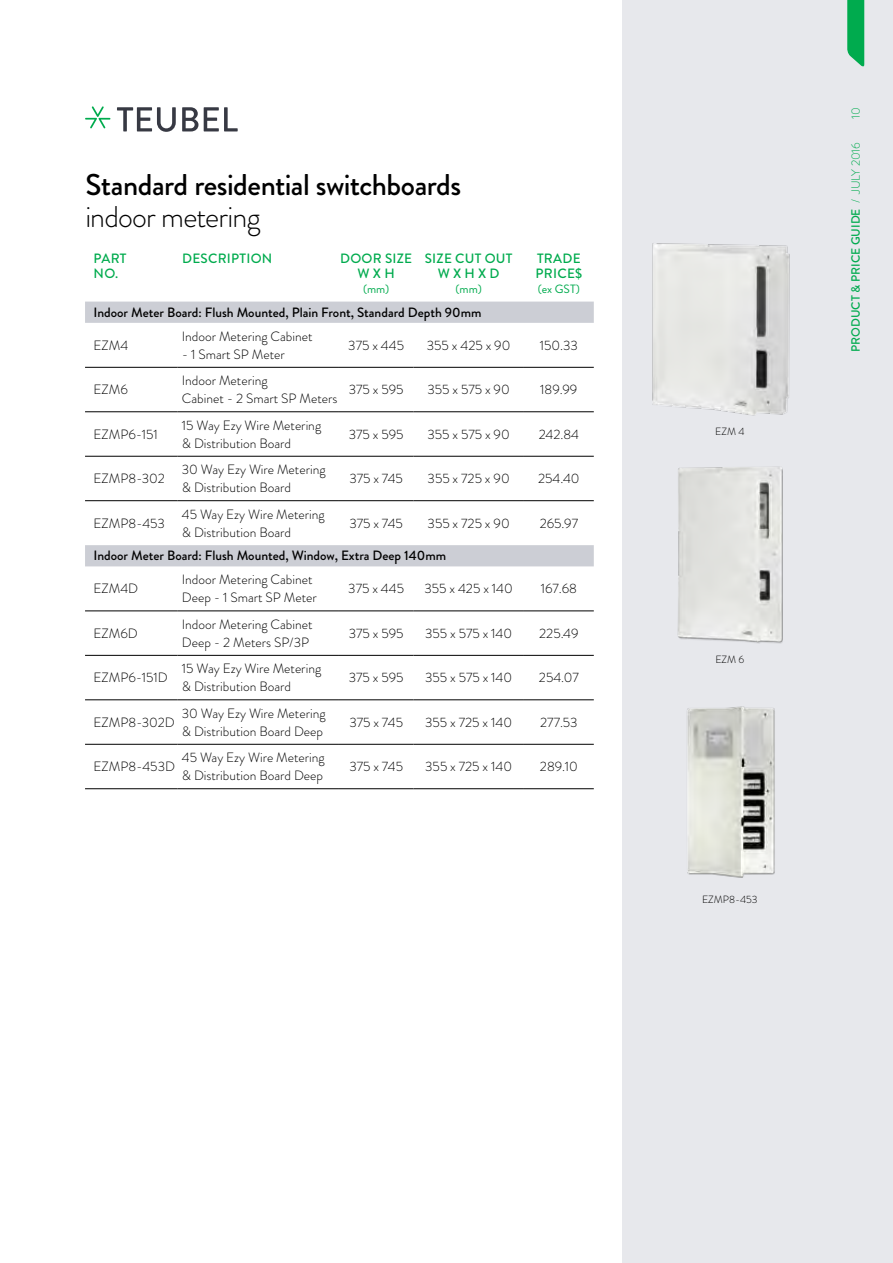
<style>
.page{position:relative;width:893px;height:1263px;background:#fff}
.page>*{position:absolute;margin:0;border:0;box-sizing:border-box;transform-origin:0 0}
.t1{font:500 30px "Brandon Grotesque";letter-spacing:-.015em;color:#000}
.t2{font:300 30px "Brandon Grotesque";letter-spacing:-.025em;color:#000}
.t3{font:300 13.5px/18px "Brandon Grotesque";color:#000}
.t4{font:500 13.5px "Brandon Grotesque";color:#000}
.t5{font:500 13.5px/15px "Brandon Grotesque";letter-spacing:.02em;color:#00ab4e}
.t6{font:500 12px "Brandon Grotesque";color:#00ab4e}
.t7{font:12px "Brandon Grotesque";color:#00ab4e}
.t8{font:300 12px "Brandon Grotesque";color:#00ab4e}
.t9{font:300 10.5px "Brandon Grotesque";color:#000}
.s1{font-weight:300}
</style>
<div class="page">
<div style="left:623px;top:0;width:270px;height:1263px;background:#e7e8ec"></div>
<svg style="left:847px;top:0;width:17px;height:67px"></svg>
<svg style="left:85px;top:302px;width:509px;height:264px"></svg>
<hr style="left:85px;top:367px;width:93px;height:1px;background:#000">
<hr style="left:178px;top:367px;width:161px;height:1px;background:#000">
<hr style="left:339px;top:367px;width:74px;height:1px;background:#000">
<hr style="left:413px;top:367px;width:111px;height:1px;background:#000">
<hr style="left:524px;top:367px;width:70px;height:1px;background:#000">
<hr style="left:85px;top:411px;width:93px;height:1px;background:#000">
<hr style="left:178px;top:411px;width:161px;height:1px;background:#000">
<hr style="left:339px;top:411px;width:74px;height:1px;background:#000">
<hr style="left:413px;top:411px;width:111px;height:1px;background:#000">
<hr style="left:524px;top:411px;width:70px;height:1px;background:#000">
<hr style="left:85px;top:456px;width:93px;height:1px;background:#000">
<hr style="left:178px;top:456px;width:161px;height:1px;background:#000">
<hr style="left:339px;top:456px;width:74px;height:1px;background:#000">
<hr style="left:413px;top:456px;width:111px;height:1px;background:#000">
<hr style="left:524px;top:456px;width:70px;height:1px;background:#000">
<hr style="left:85px;top:500px;width:93px;height:1px;background:#000">
<hr style="left:178px;top:500px;width:161px;height:1px;background:#000">
<hr style="left:339px;top:500px;width:74px;height:1px;background:#000">
<hr style="left:413px;top:500px;width:111px;height:1px;background:#000">
<hr style="left:524px;top:500px;width:70px;height:1px;background:#000">
<hr style="left:85px;top:611px;width:93px;height:1px;background:#000">
<hr style="left:178px;top:611px;width:161px;height:1px;background:#000">
<hr style="left:339px;top:611px;width:74px;height:1px;background:#000">
<hr style="left:413px;top:611px;width:111px;height:1px;background:#000">
<hr style="left:524px;top:611px;width:70px;height:1px;background:#000">
<hr style="left:85px;top:655px;width:93px;height:1px;background:#000">
<hr style="left:178px;top:655px;width:161px;height:1px;background:#000">
<hr style="left:339px;top:655px;width:74px;height:1px;background:#000">
<hr style="left:413px;top:655px;width:111px;height:1px;background:#000">
<hr style="left:524px;top:655px;width:70px;height:1px;background:#000">
<hr style="left:85px;top:699px;width:93px;height:1px;background:#000">
<hr style="left:178px;top:699px;width:161px;height:1px;background:#000">
<hr style="left:339px;top:699px;width:74px;height:1px;background:#000">
<hr style="left:413px;top:699px;width:111px;height:1px;background:#000">
<hr style="left:524px;top:699px;width:70px;height:1px;background:#000">
<hr style="left:85px;top:744px;width:93px;height:1px;background:#000">
<hr style="left:178px;top:744px;width:161px;height:1px;background:#000">
<hr style="left:339px;top:744px;width:74px;height:1px;background:#000">
<hr style="left:413px;top:744px;width:111px;height:1px;background:#000">
<hr style="left:524px;top:744px;width:70px;height:1px;background:#000">
<hr style="left:85px;top:788px;width:93px;height:1px;background:#000">
<hr style="left:178px;top:788px;width:161px;height:1px;background:#000">
<hr style="left:339px;top:788px;width:74px;height:1px;background:#000">
<hr style="left:413px;top:788px;width:111px;height:1px;background:#000">
<hr style="left:524px;top:788px;width:70px;height:1px;background:#000">
<svg style="left:117px;top:107px;width:59px;height:25px"></svg>
<svg style="left:182px;top:107px;width:16px;height:24px"></svg>
<svg style="left:204px;top:107px;width:34px;height:24px"></svg>
<svg style="left:85px;top:106px;width:25px;height:22px"></svg>
<img style="left:652px;top:243px;width:138px;height:173px">
<img style="left:677px;top:466px;width:106px;height:177px">
<img style="left:687px;top:706px;width:88px;height:172px">
<h1 class="t1" style="left:85px;top:164px;width:377px">Standard residential switchboards</h1>
<h1 class="t2" style="left:85px;top:196px;width:177px">indoor metering</h1>
<p class="t5" style="left:94px;top:251px;width:34px">PART<br>NO.</p>
<p class="t5" style="left:182px;top:251px;width:92px">DESCRIPTION</p>
<p class="t5" style="left:340px;top:251px;width:74px;text-align:center">DOOR SIZE<br>W X H</p>
<p class="t7" style="left:363px;top:281px;width:28px">(mm)</p>
<p class="t5" style="left:425px;top:251px;width:89px;text-align:center">SIZE CUT OUT<br>W X H X D</p>
<p class="t7" style="left:455px;top:281px;width:28px">(mm)</p>
<p class="t5" style="left:536px;top:251px;width:48px">TRADE<br>PRICE$</p>
<p class="t7" style="left:538px;top:281px;width:44px">(ex GST)</p>
<p class="t4" style="left:94px;top:303px;width:389px">Indoor Meter Board: Flush Mounted, Plain Front, Standard Depth 90mm</p>
<p class="t3" style="left:94px;top:336px;width:36px">EZM4</p>
<p class="t3" style="left:182px;top:327px;width:132px">Indoor Metering Cabinet</p>
<p class="t3" style="left:182px;top:345px;width:104px">- 1 Smart SP Meter</p>
<p class="t3" style="left:348px;top:336px;width:57px">375 x 445</p>
<p class="t3" style="left:427px;top:336px;width:85px">355 x 425 x 90</p>
<p class="t3" style="left:540px;top:336px;width:40px">150.33</p>
<p class="t3" style="left:94px;top:381px;width:36px">EZM6</p>
<p class="t3" style="left:182px;top:372px;width:157px">Indoor Metering<br>Cabinet - 2 Smart SP Meters</p>
<p class="t3" style="left:349px;top:381px;width:56px">375 x 595</p>
<p class="t3" style="left:427px;top:381px;width:84px">355 x 575 x 90</p>
<p class="t3" style="left:540px;top:381px;width:39px">189.99</p>
<p class="t3" style="left:94px;top:425px;width:66px">EZMP6-151</p>
<p class="t3" style="left:182px;top:416px;width:141px">15 Way Ezy Wire Metering &amp; Distribution Board</p>
<p class="t3" style="left:349px;top:425px;width:56px">375 x 595</p>
<p class="t3" style="left:427px;top:425px;width:84px">355 x 575 x 90</p>
<p class="t3" style="left:539px;top:425px;width:42px">242.84</p>
<p class="t3" style="left:94px;top:469px;width:73px">EZMP8-302</p>
<p class="t3" style="left:182px;top:460px;width:145px">30 Way Ezy Wire Metering &amp; Distribution Board</p>
<p class="t3" style="left:349px;top:469px;width:55px">375 x 745</p>
<p class="t3" style="left:428px;top:469px;width:84px">355 x 725 x 90</p>
<p class="t3" style="left:538px;top:469px;width:43px">254.40</p>
<p class="t3" style="left:94px;top:514px;width:73px">EZMP8-453</p>
<p class="t3" style="left:182px;top:505px;width:144px">45 Way Ezy Wire Metering &amp; Distribution Board</p>
<p class="t3" style="left:349px;top:514px;width:55px">375 x 745</p>
<p class="t3" style="left:428px;top:514px;width:84px">355 x 725 x 90</p>
<p class="t3" style="left:540px;top:514px;width:40px">265.97</p>
<p class="t4" style="left:94px;top:546px;width:354px">Indoor Meter Board: Flush Mounted, Window, Extra Deep 140mm</p>
<p class="t3" style="left:94px;top:580px;width:46px">EZM4D</p>
<p class="t3" style="left:182px;top:571px;width:136px">Indoor Metering Cabinet<br>Deep - 1 Smart SP Meter</p>
<p class="t3" style="left:348px;top:580px;width:57px">375 x 445</p>
<p class="t3" style="left:424px;top:580px;width:90px">355 x 425 x 140</p>
<p class="t3" style="left:541px;top:580px;width:38px">167.68</p>
<p class="t3" style="left:94px;top:624px;width:46px">EZM6D</p>
<p class="t3" style="left:182px;top:615px;width:132px">Indoor Metering Cabinet<br>Deep - 2 Meters SP/3P</p>
<p class="t3" style="left:349px;top:624px;width:56px">375 x 595</p>
<p class="t3" style="left:425px;top:624px;width:88px">355 x 575 x 140</p>
<p class="t3" style="left:539px;top:624px;width:41px">225.49</p>
<p class="t3" style="left:94px;top:669px;width:76px">EZMP6-151D</p>
<p class="t3" style="left:182px;top:660px;width:141px">15 Way Ezy Wire Metering &amp; Distribution Board</p>
<p class="t3" style="left:349px;top:669px;width:56px">375 x 595</p>
<p class="t3" style="left:425px;top:669px;width:88px">355 x 575 x 140</p>
<p class="t3" style="left:539px;top:669px;width:41px">254.07</p>
<p class="t3" style="left:94px;top:713px;width:83px">EZMP8-302D</p>
<p class="t3" style="left:182px;top:704px;width:145px">30 Way Ezy Wire Metering &amp; Distribution Board Deep</p>
<p class="t3" style="left:349px;top:713px;width:55px">375 x 745</p>
<p class="t3" style="left:425px;top:713px;width:88px">355 x 725 x 140</p>
<p class="t3" style="left:540px;top:713px;width:39px">277.53</p>
<p class="t3" style="left:94px;top:757px;width:83px">EZMP8-453D</p>
<p class="t3" style="left:182px;top:748px;width:144px">45 Way Ezy Wire Metering &amp; Distribution Board Deep</p>
<p class="t3" style="left:349px;top:757px;width:55px">375 x 745</p>
<p class="t3" style="left:425px;top:757px;width:88px">355 x 725 x 140</p>
<p class="t3" style="left:540px;top:757px;width:39px">289.10</p>
<p class="t9" style="left:715px;top:424px;width:31px">EZM 4</p>
<p class="t9" style="left:715px;top:652px;width:30px">EZM 6</p>
<p class="t9" style="left:702px;top:892px;width:57px">EZMP8-453</p>
<p class="t8" style="left:848px;top:119px;width:13px;rotate:-90deg">10</p>
<p class="t6" style="left:847px;top:352px;width:211px;rotate:-90deg">PRODUCT &amp; PRICE GUIDE <span class="s1">/ JULY 2016</span></p>
</div>
